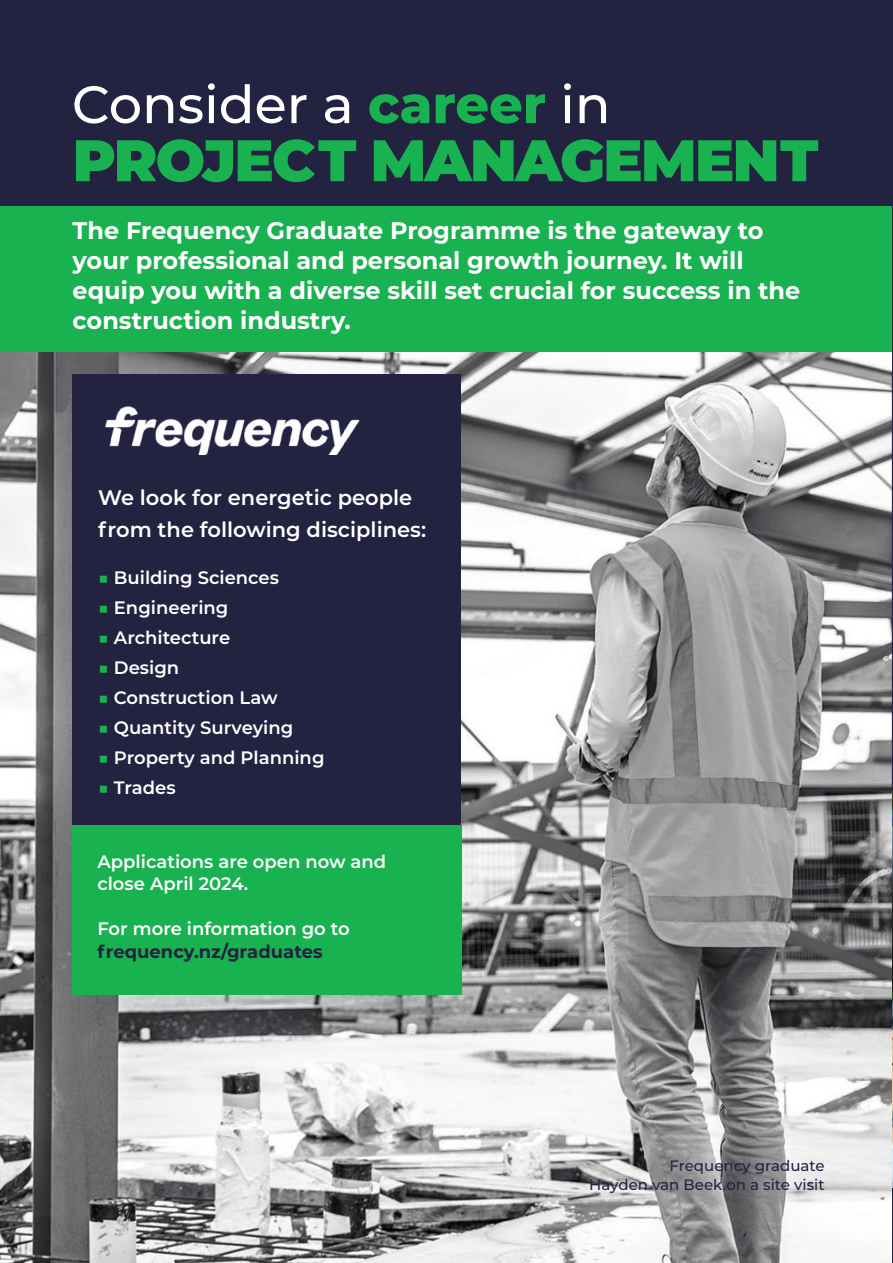
<style>
.page{position:relative;width:893px;height:1263px;background:#232241}
.page>*{position:absolute;margin:0;border:0;box-sizing:border-box;transform-origin:0 0}
.t1{font:900 58.5px "Montserrat";letter-spacing:-.03em;color:#19b250}
.t2{font:500 52.5px "Montserrat";color:#fff}
.t3{font:700 24px/30px "Montserrat";color:#fff}
.t4{font:600 21px/31.2px "Montserrat";color:#fff}
.t5{font:600 18px/22.5px "Montserrat";color:#fff}
.t6{font:700 18px "Montserrat";color:#232241}
.t7{font:500 15px/18.8px "Montserrat";color:#232241;text-align:right}
.s1{font-weight:800;color:#19b250}
.s2{color:#19b250}
</style>
<div class="page">
<div style="left:0;top:207px;width:893px;height:146px;background:#19b250"></div>
<img style="left:0;top:353px;width:892px;height:910px">
<div style="left:72px;top:825px;width:389px;height:169px;background:#19b250"></div>
<div style="left:73px;top:375px;width:388px;height:450px;background:#232241"></div>
<img style="left:105px;top:406px;width:255px;height:49px">
<hr style="left:892px;top:353px;width:1px;height:910px;background:#000">
<svg style="left:892px;top:370px;width:1px;height:422px"></svg>
<h2 class="t2" style="left:72px;top:68px;width:540px">Consider a <span class="s1">career</span> in</h2>
<h1 class="t1" style="left:73px;top:116px;width:747px">PROJECT MANAGEMENT</h1>
<h3 class="t3" style="left:73px;top:214px;width:729px">The Frequency Graduate Programme is the gateway to your professional and personal growth journey. It will equip you with a diverse skill set crucial for success in the construction industry.</h3>
<p class="t4" style="left:98px;top:481px;width:330px">We look for energetic people from the following disciplines:</p>
<p class="t5" style="left:98px;top:565px;width:182px"><span class="s2">■</span> Building Sciences</p>
<p class="t5" style="left:98px;top:595px;width:132px"><span class="s2">■</span> Engineering</p>
<p class="t5" style="left:98px;top:625px;width:134px"><span class="s2">■</span> Architecture</p>
<p class="t5" style="left:98px;top:655px;width:83px"><span class="s2">■</span> Design</p>
<p class="t5" style="left:98px;top:685px;width:181px"><span class="s2">■</span> Construction Law</p>
<p class="t5" style="left:98px;top:715px;width:197px"><span class="s2">■</span> Quantity Surveying</p>
<p class="t5" style="left:98px;top:745px;width:228px"><span class="s2">■</span> Property and Planning</p>
<p class="t5" style="left:98px;top:775px;width:79px"><span class="s2">■</span> Trades</p>
<p class="t5" style="left:97px;top:849px;width:290px">Applications are open now and close April 2024.</p>
<p class="t5" style="left:97px;top:917px;width:254px">For more information go to</p>
<p class="t6" style="left:97px;top:938px;width:227px">frequency.nz/graduates</p>
<p class="t7" style="left:589px;top:1156px;width:237px">Frequency graduate<br>Hayden van Beek on a site visit</p>
</div>
